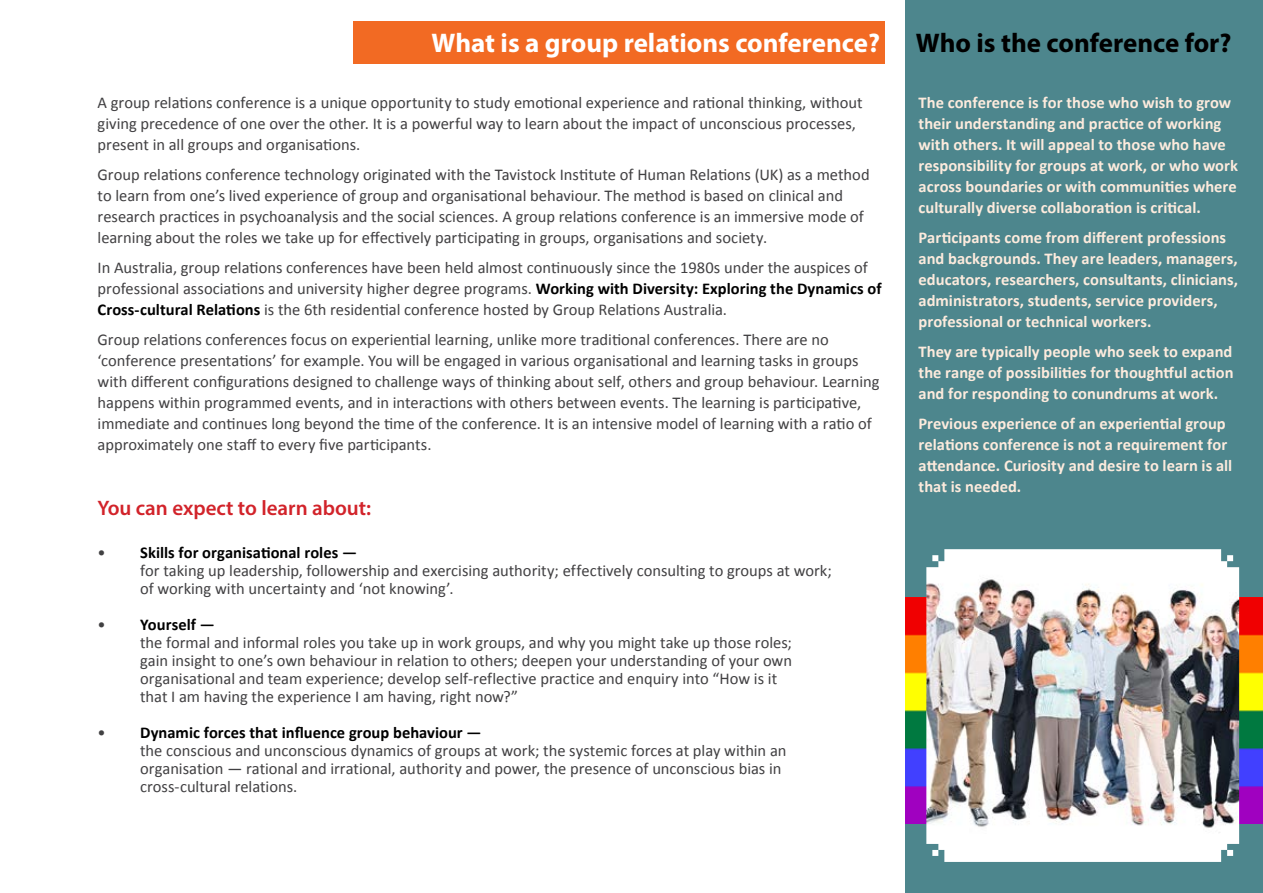
<style>
.page{position:relative;width:1263px;height:893px;background:#fff}
.page>*{position:absolute;margin:0;border:0;box-sizing:border-box;transform-origin:0 0}
.t1{font:700 27px "Myriad Pro";color:#fff}
.t2{font:700 27px "Myriad Pro";color:#000}
.t3{font:600 21px "Myriad Pro";color:#d2232a}
.t4{font:16.5px/21px "Calibri";color:#414042}
.t5{font:700 16.5px/21px "Calibri";color:#fdebdd}
.s1{font-weight:700;color:#000}
</style>
<div class="page">
<div style="left:353px;top:21px;width:531px;height:43px;background:#f26a23"></div>
<div style="left:905px;top:0;width:358px;height:893px;background:#4d868d"></div>
<img style="left:906px;top:598px;width:357px;height:226px">
<img style="left:926px;top:549px;width:313px;height:313px">
<h1 class="t1" style="left:432px;top:25px;width:450px">What is a group relations conference?</h1>
<p class="t4" style="left:98px;top:92px;width:767px">A group relations conference is a unique opportunity to study emotional experience and rational thinking, without giving precedence of one over the other. It is a powerful way to learn about the impact of unconscious processes, present in all groups and organisations.</p>
<p class="t4" style="left:98px;top:164px;width:773px">Group relations conference technology originated with the Tavistock Institute of Human Relations (UK) as a method to learn from one’s lived experience of group and organisational behaviour. The method is based on clinical and research practices in psychoanalysis and the social sciences. A group relations conference is an immersive mode of learning about the roles we take up for effectively participating in groups, organisations and society.</p>
<p class="t4" style="left:98px;top:257px;width:785px">In Australia, group relations conferences have been held almost continuously since the 1980s under the auspices of professional associations and university higher degree programs. <span class="s1">Working with Diversity: Exploring the Dynamics of<br>Cross-cultural Relations</span> is the 6th residential conference hosted by Group Relations Australia.</p>
<p class="t4" style="left:98px;top:329px;width:783px">Group relations conferences focus on experiential learning, unlike more traditional conferences. There are no ‘conference presentations’ for example. You will be engaged in various organisational and learning tasks in groups with different configurations designed to challenge ways of thinking about self, others and group behaviour. Learning happens within programmed events, and in interactions with others between events. The learning is participative, immediate and continues long beyond the time of the conference. It is an intensive model of learning with a ratio of approximately one staff to every five participants.</p>
<p class="t3" style="left:98px;top:495px;width:275px">You can expect to learn about:</p>
<p class="t4" style="left:140px;top:544px;width:693px;line-height:18px;text-indent:-43px">• <span class="s1">Skills for organisational roles —<br></span>for taking up leadership, followership and exercising authority; effectively consulting to groups at work; of working with uncertainty and ‘not knowing’.</p>
<p class="t4" style="left:140px;top:616px;width:653px;line-height:18px;text-indent:-43px">• <span class="s1">Yourself —<br></span>the formal and informal roles you take up in work groups, and why you might take up those roles; gain insight to one’s own behaviour in relation to others; deepen your understanding of your own organisational and team experience; develop self-reflective practice and enquiry into “How is it that I am having the experience I am having, right now?”</p>
<p class="t4" style="left:140px;top:724px;width:648px;line-height:18px;text-indent:-43px">• <span class="s1">Dynamic forces that influence group behaviour —<br></span>the conscious and unconscious dynamics of groups at work; the systemic forces at play within an organisation — rational and irrational, authority and power, the presence of unconscious bias in cross-cultural relations.</p>
<h1 class="t2" style="left:916px;top:25px;width:317px">Who is the conference for?</h1>
<p class="t5" style="left:918px;top:92px;width:321px">The conference is for those who wish to grow their understanding and practice of working with others. It will appeal to those who have responsibility for groups at work, or who work across boundaries or with communities where culturally diverse collaboration is critical.</p>
<p class="t5" style="left:918px;top:227px;width:321px">Participants come from different professions and backgrounds. They are leaders, managers, educators, researchers, consultants, clinicians, administrators, students, service providers, professional or technical workers.</p>
<p class="t5" style="left:918px;top:341px;width:317px;text-align:justify">They are typically people who seek to expand the range of possibilities for thoughtful action and for responding to conundrums at work.</p>
<p class="t5" style="left:918px;top:413px;width:315px">Previous experience of an experiential group relations conference is not a requirement for attendance. Curiosity and desire to learn is all that is needed.</p>
</div>
